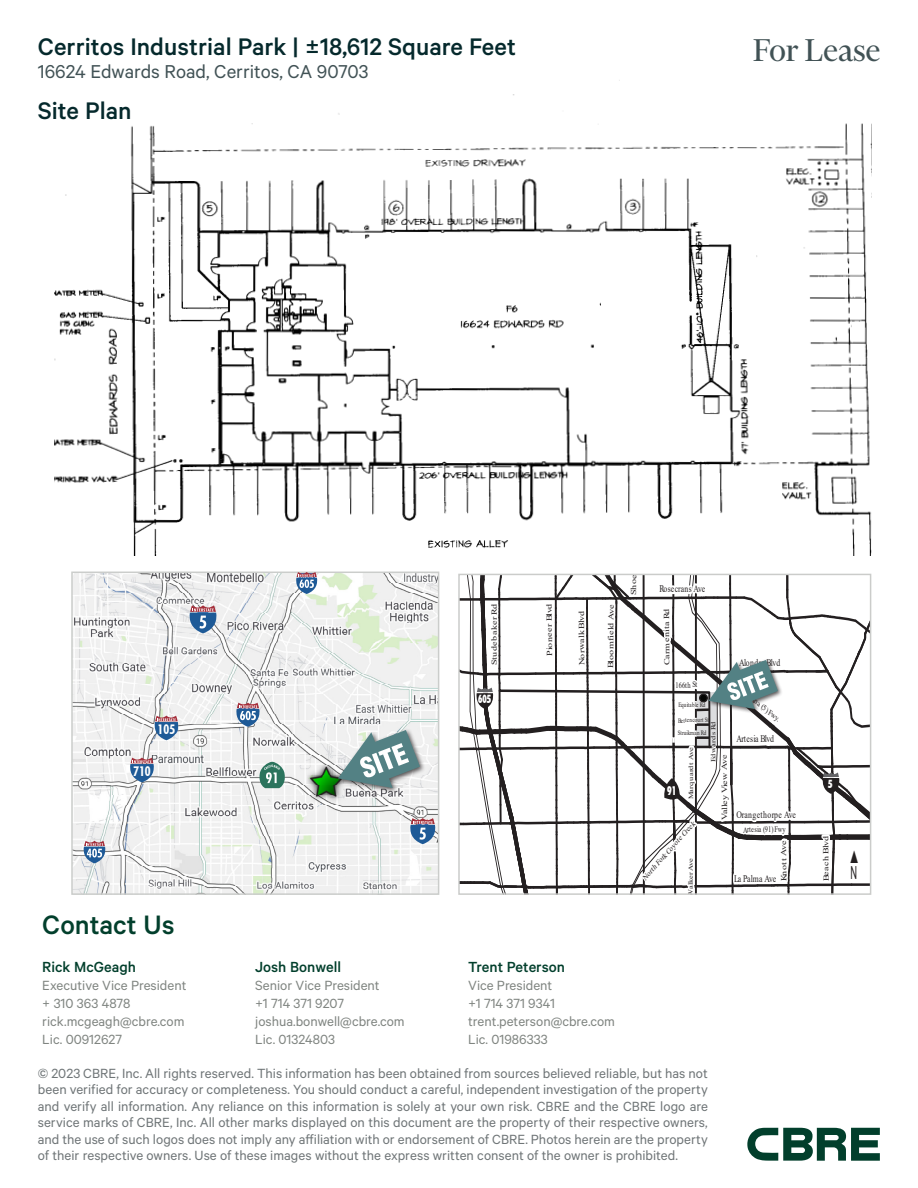
<style>
.page{position:relative;width:918px;height:1188px;background:#fff}
.page>*{position:absolute;margin:0;border:0;box-sizing:border-box;transform-origin:0 0}
.t1{font:36px "Financier Display";color:#415255}
.Contact_Us{font:500 30px "Calibre";color:#023f2c}
.Subheading_Small{font:500 27px "Calibre";color:#05292c}
.t2{font:21px "Calibre";color:#415255}
.t3{font:18px "Arial";color:#231f20;scale:.52 1}
.Broker_Name{font:500 16.5px "Calibre";color:#023f2c}
.t4{font:15px/16.5px "Calibre";color:#6f7577;text-align:justify}
.Contact_Info{font:15px "Calibre";color:#808581}
.t5{font:700 condensed 13.35px "Futura BT";color:#fff}
.t6{font:900 condensed 12.15px "Futura BT";color:#fff;scale:.77 1}
.t7{font:900 condensed 11.4px "Futura BT";color:#fff;scale:.77 1}
.t8{font:10.05px "Times New Roman";letter-spacing:-.005em;color:#231f20;scale:.77 1}
.t9{font:10.05px "Times New Roman";letter-spacing:.05em;color:#231f20;scale:.77 1}
.t10{font:10.05px "Times New Roman";letter-spacing:-.025em;color:#231f20;scale:.77 1}
.t11{font:8.4px "Times New Roman";letter-spacing:.005em;color:#231f20;scale:.77 1}
.t12{font:7.8px "Times New Roman";letter-spacing:.05em;color:#231f20;scale:1.3 1}
.t13{font:7.8px "Times New Roman";letter-spacing:-.025em;color:#231f20;scale:1.3 1}
.t14{font:italic 7.65px "Times New Roman";color:#231f20;scale:.92 1}
.t15{font:italic 7.35px "Times New Roman";color:#231f20}
.t16{font:6.75px/12.5px "Times New Roman";letter-spacing:.04em;color:#231f20;scale:.77 1}
.t17{font:6.45px "Times New Roman";letter-spacing:.03em;color:#231f20;scale:1.3 1}
.t18{font:6.45px "Times New Roman";letter-spacing:-.04em;color:#231f20;scale:1.3 1}
</style>
<div class="page">
<svg style="left:747px;top:1128px;width:133px;height:33px"></svg>
<img style="left:74px;top:575px;width:362px;height:317px">
<div style="left:71px;top:572px;width:368px;height:323px;border:2px solid #cbcdcb"></div>
<div style="left:336px;top:728px;width:90px;height:66px;background:#231f20;opacity:.75"></div>
<svg style="left:338px;top:730px;width:82px;height:58px"></svg>
<svg style="left:189px;top:605px;width:28px;height:28px"></svg>
<svg style="left:296px;top:572px;width:22px;height:22px"></svg>
<svg style="left:236px;top:703px;width:24px;height:24px"></svg>
<svg style="left:410px;top:818px;width:26px;height:26px"></svg>
<svg style="left:258px;top:762px;width:28px;height:26px"></svg>
<svg style="left:154px;top:716px;width:25px;height:24px"></svg>
<svg style="left:129px;top:758px;width:25px;height:24px"></svg>
<svg style="left:83px;top:841px;width:23px;height:22px"></svg>
<img style="left:54px;top:80px;width:817px;height:476px">
<div style="left:760px;top:510px;width:46px;height:55px;background:#fff"></div>
<svg style="left:459px;top:513px;width:412px;height:382px"></svg>
<p class="Subheading_Small" style="left:38px;top:31px;width:480px">Cerritos Industrial Park | ±18,612 Square Feet</p>
<p class="t2" style="left:38px;top:59px;width:332px">16624 Edwards Road, Cerritos, CA 90703</p>
<p class="Subheading_Small" style="left:38px;top:95px;width:95px">Site Plan</p>
<p class="t1" style="left:753px;top:32px;width:129px">For Lease</p>
<p class="t5" style="left:158px;top:721px;width:19px">105</p>
<p class="t5" style="left:133px;top:763px;width:19px">710</p>
<p class="Contact_Us" style="left:42px;top:907px;width:134px">Contact Us</p>
<p class="Broker_Name" style="left:42px;top:957px;width:95px">Rick McGeagh</p>
<p class="Contact_Info" style="left:42px;top:977px;width:146px">Executive Vice President</p>
<p class="Contact_Info" style="left:42px;top:995px;width:90px">+ 310 363 4878</p>
<p class="Contact_Info" style="left:42px;top:1013px;width:144px">rick.mcgeagh@cbre.com</p>
<p class="Contact_Info" style="left:42px;top:1031px;width:81px">Lic. 00912627</p>
<p class="Broker_Name" style="left:255px;top:957px;width:87px">Josh Bonwell</p>
<p class="Contact_Info" style="left:255px;top:977px;width:126px">Senior Vice President</p>
<p class="Contact_Info" style="left:255px;top:995px;width:90px">+1 714 371 9207</p>
<p class="Contact_Info" style="left:255px;top:1013px;width:151px">joshua.bonwell@cbre.com</p>
<p class="Contact_Info" style="left:255px;top:1031px;width:81px">Lic. 01324803</p>
<p class="t13" style="left:544px;top:656px;width:42px;rotate:-90deg">Pioneer Blvd</p>
<p class="t12" style="left:489px;top:665px;width:48px;rotate:-90deg">Studebaker Rd</p>
<p class="t12" style="left:576px;top:665px;width:44px;rotate:-90deg">Norwalk Blvd</p>
<p class="t12" style="left:605px;top:668px;width:50px;rotate:-90deg">Bloomfield Ave</p>
<p class="t7" style="left:478px;top:692px;width:18px">605</p>
<p class="Broker_Name" style="left:468px;top:957px;width:98px">Trent Peterson</p>
<p class="Contact_Info" style="left:468px;top:977px;width:86px">Vice President</p>
<p class="Contact_Info" style="left:468px;top:995px;width:88px">+1 714 371 9341</p>
<p class="Contact_Info" style="left:468px;top:1013px;width:148px">trent.peterson@cbre.com</p>
<p class="Contact_Info" style="left:468px;top:1031px;width:81px">Lic. 01986333</p>
<p class="t8" style="left:659px;top:582px;width:61px">Rosecrans Ave</p>
<p class="t12" style="left:661px;top:665px;width:45px;rotate:-90deg">Carmenita Rd</p>
<p class="t8" style="left:739px;top:655px;width:55px">Alondra Blvd</p>
<p class="t11" style="left:675px;top:679px;width:30px">166th St</p>
<p class="t14" style="left:742px;top:682px;width:60px;rotate:40deg">Santa Ana (5) Fwy.</p>
<p class="t16" style="left:678px;top:699px;width:36px">Equitable Rd</p>
<p class="t17" style="left:686px;top:799px;width:41px;rotate:-90deg">Marquardt Ave</p>
<p class="t16" style="left:678px;top:714px;width:42px">Bettencourt St<br>Struikman Rd</p>
<p class="t17" style="left:709px;top:762px;width:33px;rotate:-90deg">Edwards Rd</p>
<p class="t8" style="left:737px;top:732px;width:50px">Artesia Blvd</p>
<p class="t12" style="left:719px;top:820px;width:52px;rotate:-90deg">Valley View Ave</p>
<p class="t7" style="left:828px;top:777px;width:7px">5</p>
<p class="t6" style="left:667px;top:783px;width:13px">91</p>
<p class="t9" style="left:737px;top:808px;width:79px">Orangethorpe Ave</p>
<p class="t15" style="left:640px;top:875px;width:77px;rotate:-48deg">North Fork Coyote Creek</p>
<p class="t11" style="left:743px;top:824px;width:57px">Artesia (91) Fwy</p>
<p class="t12" style="left:778px;top:881px;width:33px;rotate:-90deg">Knott Ave</p>
<p class="t12" style="left:820px;top:881px;width:36px;rotate:-90deg">Beach Blvd</p>
<p class="t18" style="left:686px;top:897px;width:31px;rotate:-90deg">Walker Ave</p>
<p class="t10" style="left:734px;top:872px;width:56px">La Palma Ave</p>
<p class="t3" style="left:850px;top:860px;width:14px">N</p>
<p class="t4" style="left:38px;top:1064px;width:672px">© 2023 CBRE, Inc. All rights reserved. This information has been obtained from sources believed reliable, but has not been verified for accuracy or completeness. You should conduct a careful, independent investigation of the property and verify all information. Any reliance on this information is solely at your own risk. CBRE and the CBRE logo are service marks of CBRE, Inc. All other marks displayed on this document are the property of their respective owners, and the use of such logos does not imply any affiliation with or endorsement of CBRE. Photos herein are the property of their respective owners. Use of these images without the express written consent of the owner is prohibited.</p>
</div>
